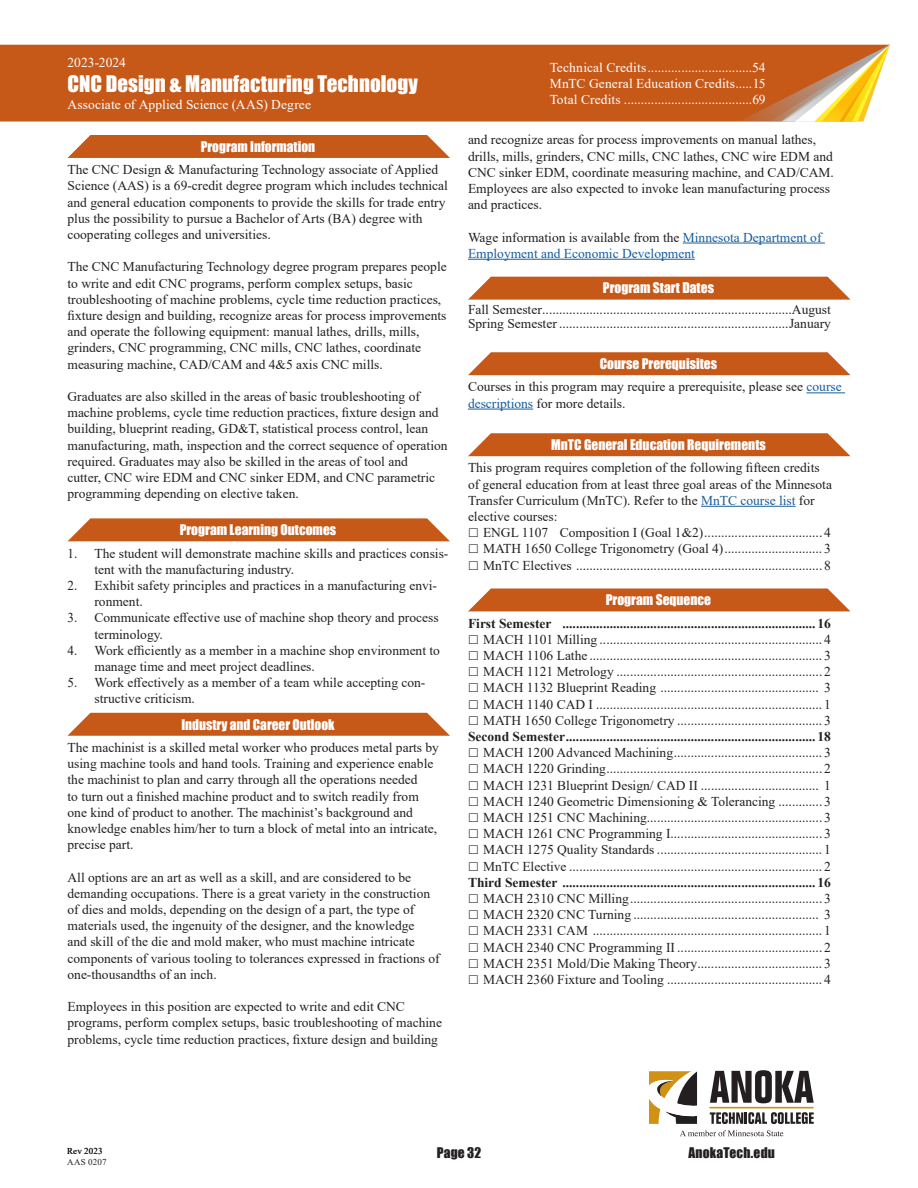
<style>
.page{position:relative;width:918px;height:1188px;background:#fff}
.page>*{position:absolute;margin:0;border:0;box-sizing:border-box;transform-origin:0 0}
.t1{font:21px "Impact";color:#fff}
.t2{font:13.5px/16.2px "Times New Roman";color:#231f20}
.t3{font:700 13.5px "Times New Roman";color:#231f20}
.t4{font:13.5px "Impact";color:#fff}
.t5{font:13.5px "Times New Roman";letter-spacing:.01em;color:#fff}
.t6{font:13.5px/16.2px "Times New Roman";color:#175d9e}
.t7{font:13.5px "Impact";letter-spacing:.015em;color:#231f20}
.t8{font:9px/10.8px "Times New Roman";letter-spacing:.015em;color:#231f20}
.s1{color:#231f20}
.s2{color:#175d9e}
</style>
<div class="page">
<svg style="left:710px;top:1112px;width:104px;height:12px"></svg>
<svg style="left:710px;top:1070px;width:104px;height:33px"></svg>
<hr style="left:710px;top:1107px;width:103px;height:1px;background:#d09114">
<svg style="left:649px;top:1071px;width:48px;height:53px"></svg>
<svg style="left:680px;top:1130px;width:103px;height:6px"></svg>
<svg style="left:67px;top:135px;width:383px;height:23px;background:#c96226"></svg>
<svg style="left:68px;top:518px;width:382px;height:23px;background:#ca6429"></svg>
<svg style="left:67px;top:713px;width:383px;height:23px;background:#ca6328"></svg>
<hr style="left:683px;top:243px;width:142px;height:1px;background:#175d9e">
<hr style="left:468px;top:259px;width:227px;height:1px;background:#175d9e">
<hr style="left:807px;top:393px;width:38px;height:1px;background:#175d9e">
<hr style="left:468px;top:409px;width:65px;height:1px;background:#175d9e">
<hr style="left:701px;top:506px;width:95px;height:1px;background:#175d9e">
<svg style="left:468px;top:277px;width:382px;height:23px;background:#ca6429"></svg>
<svg style="left:468px;top:352px;width:382px;height:23px;background:#c96328"></svg>
<svg style="left:468px;top:433px;width:382px;height:23px;background:#c96328"></svg>
<div style="left:468px;top:589px;width:382px;height:22px;background:#c65818"></div>
<div style="left:0;top:45px;width:739px;height:76px;background:#c65818"></div>
<svg style="left:739px;top:45px;width:151px;height:77px;background:#d5914f"></svg>
<p class="t5" style="left:68px;top:53px;width:60px">2023-2024</p>
<h1 class="t1" style="left:68px;top:68px;width:352px">CNC Design &amp; Manufacturing Technology</h1>
<p class="t5" style="left:68px;top:95px;width:245px">Associate of Applied Science (AAS) Degree</p>
<p class="t4" style="left:201px;top:136px;width:116px">Program Information</p>
<p class="t2" style="left:68px;top:161px;width:382px">The CNC Design &amp; Manufacturing Technology associate of Applied Science (AAS) is a 69-credit degree program which includes technical and general education components to provide the skills for trade entry plus the possibility to pursue a Bachelor of Arts (BA) degree with cooperating colleges and universities.</p>
<p class="t2" style="left:68px;top:258px;width:381px">The CNC Manufacturing Technology degree program prepares people to write and edit CNC programs, perform complex setups, basic troubleshooting of machine problems, cycle time reduction practices, fixture design and building, recognize areas for process improvements and operate the following equipment: manual lathes, drills, mills, grinders, CNC programming, CNC mills, CNC lathes, coordinate measuring machine, CAD/CAM and 4&amp;5 axis CNC mills.</p>
<p class="t2" style="left:68px;top:388px;width:382px">Graduates are also skilled in the areas of basic troubleshooting of machine problems, cycle time reduction practices, fixture design and building, blueprint reading, GD&amp;T, statistical process control, lean manufacturing, math, inspection and the correct sequence of operation required. Graduates may also be skilled in the areas of tool and<br>cutter, CNC wire EDM and CNC sinker EDM, and CNC parametric programming depending on elective taken.</p>
<p class="t4" style="left:180px;top:519px;width:158px">Program Learning Outcomes</p>
<p class="t2" style="left:94px;top:544px;width:355px;text-indent:-27px">1. The student will demonstrate machine skills and practices consis&shy;tent with the manufacturing industry.</p>
<p class="t2" style="left:94px;top:577px;width:344px;text-indent:-27px">2. Exhibit safety principles and practices in a manufacturing envi&shy;ronment.</p>
<p class="t2" style="left:94px;top:609px;width:346px;text-indent:-27px">3. Communicate effective use of machine shop theory and process terminology.</p>
<p class="t2" style="left:94px;top:642px;width:347px;text-indent:-27px">4. Work efficiently as a member in a machine shop environment to manage time and meet project deadlines.</p>
<p class="t2" style="left:94px;top:674px;width:332px;text-indent:-27px">5. Work effectively as a member of a team while accepting con&shy;structive criticism.</p>
<p class="t4" style="left:181px;top:714px;width:155px">Industry and Career Outlook</p>
<p class="t2" style="left:68px;top:739px;width:373px">The machinist is a skilled metal worker who produces metal parts by using machine tools and hand tools. Training and experience enable the machinist to plan and carry through all the operations needed<br>to turn out a finished machine product and to switch readily from one kind of product to another. The machinist’s background and knowledge enables him/her to turn a block of metal into an intricate, precise part.</p>
<p class="t2" style="left:68px;top:868px;width:374px">All options are an art as well as a skill, and are considered to be demanding occupations. There is a great variety in the construction of dies and molds, depending on the design of a part, the type of materials used, the ingenuity of the designer, and the knowledge<br>and skill of the die and mold maker, who must machine intricate components of various tooling to tolerances expressed in fractions of one-thousandths of an inch.</p>
<p class="t2" style="left:68px;top:998px;width:376px">Employees in this position are expected to write and edit CNC programs, perform complex setups, basic troubleshooting of machine problems, cycle time reduction practices, fixture design and building</p>
<p class="t5" style="left:550px;top:58px;width:98px">Technical Credits</p>
<p class="t5" style="left:752px;top:58px;width:15px">54</p>
<p class="t5" style="left:550px;top:74px;width:187px">MnTC General Education Credits</p>
<p class="t5" style="left:753px;top:74px;width:15px">15</p>
<p class="t5" style="left:550px;top:90px;width:73px">Total Credits</p>
<p class="t5" style="left:752px;top:90px;width:15px">69</p>
<p class="t2" style="left:468px;top:131px;width:367px">and recognize areas for process improvements on manual lathes, drills, mills, grinders, CNC mills, CNC lathes, CNC wire EDM and CNC sinker EDM, coordinate measuring machine, and CAD/CAM.<br>Employees are also expected to invoke lean manufacturing process and practices.</p>
<p class="t6" style="left:468px;top:229px;width:355px"><span class="s1">Wage information is available from the</span> Minnesota Department of<br>Employment and Economic Development</p>
<p class="t4" style="left:603px;top:278px;width:113px">Program Start Dates</p>
<p class="t2" style="left:468px;top:302px;width:365px;line-height:14.4px">Fall Semester..........................................................................August<br>Spring Semester ....................................................................January</p>
<p class="t4" style="left:600px;top:353px;width:119px">Course Prerequisites</p>
<p class="t2" style="left:468px;top:378px;width:375px">Courses in this program may require a prerequisite, please see <span class="s2">course descriptions</span> for more details.</p>
<p class="t4" style="left:551px;top:434px;width:216px">MnTC General Education Requirements</p>
<p class="t2" style="left:468px;top:459px;width:366px">This program requires completion of the following fifteen credits of general education from at least three goal areas of the Minnesota Transfer Curriculum (MnTC). Refer to the <span class="s2">MnTC course list</span> for elective courses:</p>
<p class="t2" style="left:483px;top:524px;width:349px;text-align:justify">ENGL 1107 Composition I (Goal 1&amp;2)................................... 4<br>MATH 1650 College Trigonometry (Goal 4)............................. 3<br>MnTC Electives ......................................................................... 8</p>
<p class="t4" style="left:606px;top:590px;width:107px">Program Sequence</p>
<p class="t3" style="left:468px;top:613px;width:364px">First Semester ........................................................................... 16</p>
<p class="t2" style="left:483px;top:631px;width:349px;text-align:justify">MACH 1101 Milling .................................................................. 4<br>MACH 1106 Lathe ..................................................................... 3<br>MACH 1121 Metrology ............................................................. 2<br>MACH 1132 Blueprint Reading ............................................... 3<br>MACH 1140 CAD I ................................................................... 1<br>MATH 1650 College Trigonometry ........................................... 3</p>
<p class="t3" style="left:468px;top:727px;width:364px">Second Semester.......................................................................... 18</p>
<p class="t2" style="left:483px;top:744px;width:349px;text-align:justify">MACH 1200 Advanced Machining............................................ 3<br>MACH 1220 Grinding................................................................ 2<br>MACH 1231 Blueprint Design/ CAD II ................................... 1<br>MACH 1240 Geometric Dimensioning &amp; Tolerancing ............. 3<br>MACH 1251 CNC Machining.................................................... 3<br>MACH 1261 CNC Programming I............................................. 3<br>MACH 1275 Quality Standards ................................................. 1<br>MnTC Elective ........................................................................... 2</p>
<p class="t3" style="left:468px;top:873px;width:364px">Third Semester ........................................................................... 16</p>
<p class="t2" style="left:483px;top:890px;width:349px;text-align:justify">MACH 2310 CNC Milling......................................................... 3<br>MACH 2320 CNC Turning ....................................................... 3<br>MACH 2331 CAM .................................................................... 1<br>MACH 2340 CNC Programming II ........................................... 2<br>MACH 2351 Mold/Die Making Theory..................................... 3<br>MACH 2360 Fixture and Tooling .............................................. 4</p>
<p class="t8" style="left:67px;top:1145px;width:41px">Rev 2023<br>AAS 0207</p>
<p class="t7" style="left:437px;top:1142px;width:46px">Page 32</p>
<p class="t7" style="left:688px;top:1142px;width:88px">AnokaTech.edu</p>
</div>
